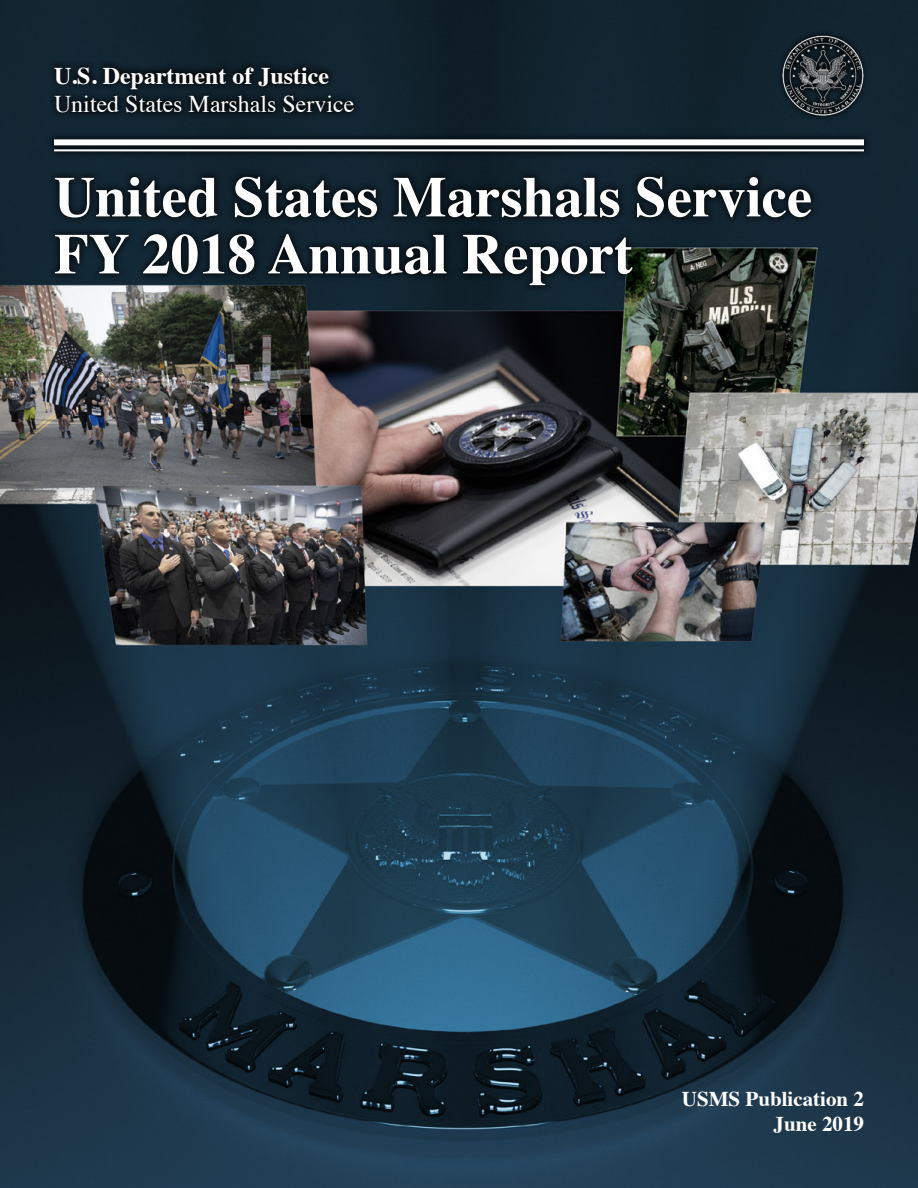
<style>
.page{position:relative;width:918px;height:1188px;background:#fff}
.page>*{position:absolute;margin:0;border:0;box-sizing:border-box;transform-origin:0 0}
.t1{font:24px "Times";color:#fff}
.t2{font:700 24px "Times";color:#fff}
.t3{font:700 21px/25.2px "Times";color:#fff;text-align:right}
</style>
<div class="page">
<img style="left:0;top:0;width:918px;height:1188px">
<div style="left:47px;top:226px;width:593px;height:68px;background:#000;opacity:.8"></div>
<svg style="left:55px;top:234px;width:578px;height:51px"></svg>
<div style="left:47px;top:169px;width:772px;height:57px;background:#11232f"></div>
<svg style="left:55px;top:177px;width:756px;height:41px"></svg>
<div style="left:46px;top:59px;width:826px;height:101px;background:#000;opacity:.8"></div>
<div style="left:54px;top:139px;width:810px;height:6px;background:#fff"></div>
<hr style="left:54px;top:149px;width:810px;height:2px;background:#fff">
<div style="left:777px;top:29px;width:92px;height:93px;background:#122430"></div>
<img style="left:782px;top:35px;width:82px;height:82px">
<p class="t2" style="left:54px;top:52px;width:277px">U.S. Department of Justice</p>
<p class="t1" style="left:54px;top:82px;width:302px">United States Marshals Service</p>
<p class="t3" style="left:682px;top:1084px;width:184px">USMS Publication 2<br>June 2019</p>
</div>
